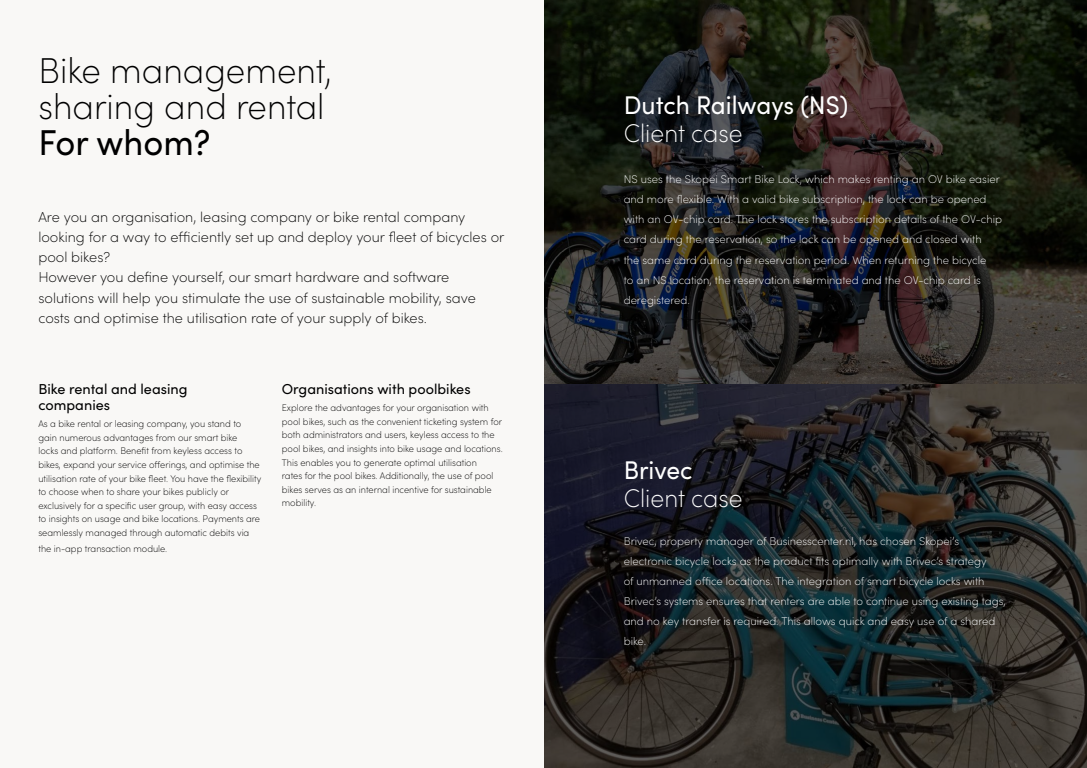
<style>
.page{position:relative;width:1087px;height:768px;background:#fff}
.page>*{position:absolute;margin:0;border:0;box-sizing:border-box;transform-origin:0 0}
.t1{font:200 36px/36px "Sofia Pro";color:#000;scale:.96 1}
.t2{font:36px "Sofia Pro";color:#000;scale:.96 1}
.t3{font:25.6px "Sofia Pro";color:#fff;scale:.96 1}
.t4{font:200 25.6px "Sofia Pro";color:#fff;scale:.96 1}
.t5{font:200 14.4px/20.2px "Sofia Pro";color:#000}
.t6{font:14.4px/16px "Sofia Pro";color:#000}
.t7{font:200 11.2px/20.2px "Sofia Pro";color:#fff}
.t8{font:200 9.6px/13.6px "Sofia Pro";color:#000;scale:.96 1}
</style>
<div class="page">
<div style="left:0;top:0;width:543px;height:768px;background:#f9f8f6"></div>
<svg style="left:544px;top:0;width:542px;height:768px;background:#232422"></svg>
<h1 class="t1" style="left:38px;top:51px;width:307px">Bike management, sharing and rental</h1>
<h1 class="t2" style="left:38px;top:116px;width:181px">For whom?</h1>
<p class="t5" style="left:38px;top:206px;width:467px">Are you an organisation, leasing company or bike rental company looking for a way to efficiently set up and deploy your fleet of bicycles or pool bikes?<br>However you define yourself, our smart hardware and software solutions will help you stimulate the use of sustainable mobility, save costs and optimise the utilisation rate of your supply of bikes.</p>
<h3 class="t6" style="left:38px;top:381px;width:150px">Bike rental and leasing companies</h3>
<p class="t8" style="left:38px;top:416px;width:234px">As a bike rental or leasing company, you stand to gain numerous advantages from our smart bike<br>locks and platform. Benefit from keyless access to bikes, expand your service offerings, and optimise the utilisation rate of your bike fleet. You have the flexibility to choose when to share your bikes publicly or exclusively for a specific user group, with easy access to insights on usage and bike locations. Payments are seamlessly managed through automatic debits via</p>
<p class="t8" style="left:38px;top:541px;width:136px">the in-app transaction module.</p>
<h3 class="t6" style="left:282px;top:381px;width:190px">Organisations with poolbikes</h3>
<p class="t8" style="left:282px;top:400px;width:231px">Explore the advantages for your organisation with pool bikes, such as the convenient ticketing system for both administrators and users, keyless access to the pool bikes, and insights into bike usage and locations.<br>This enables you to generate optimal utilisation<br>rates for the pool bikes. Additionally, the use of pool bikes serves as an internal incentive for sustainable mobility.</p>
<h2 class="t3" style="left:623px;top:87px;width:235px">Dutch Railways (NS)</h2>
<h2 class="t4" style="left:623px;top:115px;width:125px">Client case</h2>
<p class="t7" style="left:623px;top:168px;width:380px">NS uses the Skopei Smart Bike Lock, which makes renting an OV bike easier and more flexible. With a valid bike subscription, the lock can be opened with an OV-chip card. The lock stores the subscription details of the OV-chip card during the reservation, so the lock can be opened and closed with<br>the same card during the reservation period. When returning the bicycle<br>to an NS location, the reservation is terminated and the OV-chip card is deregistered.</p>
<h2 class="t3" style="left:623px;top:452px;width:73px">Brivec</h2>
<h2 class="t4" style="left:623px;top:480px;width:125px">Client case</h2>
<p class="t7" style="left:623px;top:530px;width:384px">Brivec, property manager of Businesscenter.nl, has chosen Skopei’s electronic bicycle locks as the product fits optimally with Brivec’s strategy<br>of unmanned office locations. The integration of smart bicycle locks with Brivec’s systems ensures that renters are able to continue using existing tags, and no key transfer is required. This allows quick and easy use of a shared bike.</p>
</div>
